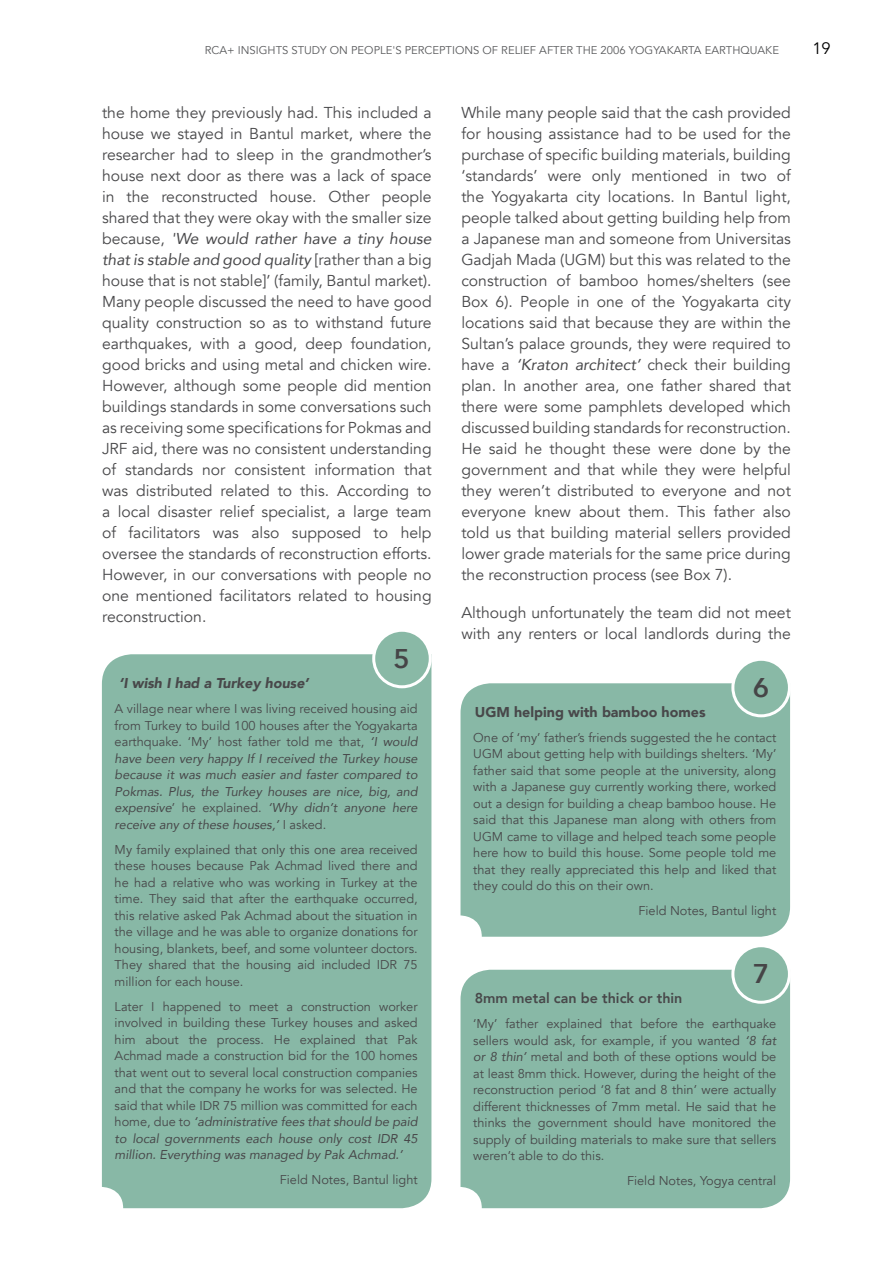
<style>
.page{position:relative;width:893px;height:1263px;background:#fff}
.page>*{position:absolute;margin:0;border:0;box-sizing:border-box;transform-origin:0 0}
.t1{font:600 27px "Avenir Next";color:#464547}
.t2{font:16.5px "Avenir";color:#000}
.t3{font:15.75px/21px "Avenir";color:#48484a;text-align:justify}
.t4{font:900 14.25px "Avenir";color:#48484a}
.t5{font:800 14.25px "Avenir";color:#48484a}
.t6{font:italic 900 14.25px "Avenir";color:#48484a}
.t7{font:12.75px/16.5px "Avenir";color:#48484a;text-align:justify}
.t8{font:italic 12.75px/16.5px "Avenir";color:#48484a;text-align:justify}
.t9{font:11.25px "Avenir";color:#58595b}
.s1{font-style:italic}
.s2{font-style:normal}
</style>
<div class="page">
<div style="left:102px;top:654px;width:329px;height:554px;background:#88b8a6"></div>
<div style="left:374px;top:630px;width:56px;height:57px;background:#89b9a6;border-radius:50%"></div>
<div style="left:372px;top:629px;width:60px;height:59px;border:3px solid #fff;border-radius:50%"></div>
<div style="left:460px;top:683px;width:330px;height:254px;background:#88b8a6"></div>
<div style="left:733px;top:659px;width:56px;height:57px;background:#89b9a6;border-radius:50%"></div>
<div style="left:731px;top:658px;width:60px;height:59px;border:3px solid #fff;border-radius:50%"></div>
<div style="left:460px;top:970px;width:330px;height:238px;background:#88b8a6"></div>
<div style="left:733px;top:946px;width:56px;height:56px;background:#89b9a6;border-radius:50%"></div>
<div style="left:731px;top:944px;width:60px;height:60px;border:3px solid #fff;border-radius:50%"></div>
<p class="t9" style="left:205px;top:43px;width:576px">RCA+ INSIGHTS STUDY ON PEOPLE'S PERCEPTIONS OF RELIEF AFTER THE 2006 YOGYAKARTA EARTHQUAKE</p>
<p class="t2" style="left:812px;top:39px;width:20px">19</p>
<p class="t3" style="left:102px;top:102px;width:331px">the home they previously had. This included a house we stayed in Bantul market, where the researcher had to sleep in the grandmother’s house next door as there was a lack of space in the reconstructed house. Other people shared that they were okay with the smaller size because, <span class="s1">'We would rather have a tiny house that is stable and good quality</span> [rather than a big house that is not stable]’ (family, Bantul market).<br>Many people discussed the need to have good quality construction so as to withstand future earthquakes, with a good, deep foundation, good bricks and using metal and chicken wire.<br>However, although some people did mention buildings standards in some conversations such as receiving some specifications for Pokmas and JRF aid, there was no consistent understanding of standards nor consistent information that was distributed related to this. According to a local disaster relief specialist, a large team of facilitators was also supposed to help oversee the standards of reconstruction efforts.<br>However, in our conversations with people no one mentioned facilitators related to housing reconstruction.</p>
<p class="t3" style="left:461px;top:102px;width:331px">While many people said that the cash provided for housing assistance had to be used for the purchase of specific building materials, building ‘standards’ were only mentioned in two of the Yogyakarta city locations. In Bantul light, people talked about getting building help from a Japanese man and someone from Universitas Gadjah Mada (UGM) but this was related to the construction of bamboo homes/shelters (see Box 6). People in one of the Yogyakarta city locations said that because they are within the Sultan’s palace grounds, they were required to have a <span class="s1">‘Kraton architect’</span> check their building plan. In another area, one father shared that there were some pamphlets developed which discussed building standards for reconstruction.<br>He said he thought these were done by the government and that while they were helpful they weren’t distributed to everyone and not everyone knew about them. This father also told us that building material sellers provided lower grade materials for the same price during the reconstruction process (see Box 7).</p>
<p class="t3" style="left:461px;top:602px;width:331px">Although unfortunately the team did not meet with any renters or local landlords during the</p>
<h1 class="t1" style="left:393px;top:635px;width:18px">5</h1>
<p class="t6" style="left:119px;top:671px;width:191px">‘I wish I had a Turkey house’</p>
<p class="t8" style="left:115px;top:700px;width:305px"><span class="s2">A village near where I was living received housing aid from Turkey to build 100 houses after the Yogyakarta earthquake. ‘My’ host father told me that,</span> ‘I would have been very happy If I received the Turkey house because it was much easier and faster compared to Pokmas. Plus, the Turkey houses are nice, big, and expensive<span class="s2">’ he explained.</span> ‘Why didn’t anyone here receive any of these houses,’ <span class="s2">I asked.</span></p>
<p class="t7" style="left:115px;top:841px;width:305px">My family explained that only this one area received these houses because Pak Achmad lived there and he had a relative who was working in Turkey at the time. They said that after the earthquake occurred, this relative asked Pak Achmad about the situation in the village and he was able to organize donations for housing, blankets, beef, and some volunteer doctors.<br>They shared that the housing aid included IDR 75 million for each house.</p>
<p class="t7" style="left:115px;top:998px;width:305px">Later I happened to meet a construction worker involved in building these Turkey houses and asked him about the process. He explained that Pak Achmad made a construction bid for the 100 homes that went out to several local construction companies and that the company he works for was selected. He said that while IDR 75 million was committed for each home, due to <span class="s1">‘administrative fees that should be paid to local governments each house only cost IDR 45 million. Everything was managed by Pak Achmad.’</span></p>
<p class="t7" style="left:280px;top:1172px;width:139px">Field Notes, Bantul light</p>
<h1 class="t1" style="left:753px;top:664px;width:18px">6</h1>
<p class="t4" style="left:475px;top:700px;width:232px">UGM helping with bamboo homes</p>
<p class="t7" style="left:473px;top:729px;width:305px">One of ‘my’ father’s friends suggested the he contact UGM about getting help with buildings shelters. ‘My’ father said that some people at the university, along with a Japanese guy currently working there, worked out a design for building a cheap bamboo house. He said that this Japanese man along with others from UGM came to village and helped teach some people here how to build this house. Some people told me that they really appreciated this help and liked that they could do this on their own.</p>
<p class="t7" style="left:638px;top:903px;width:139px">Field Notes, Bantul light</p>
<h1 class="t1" style="left:753px;top:951px;width:18px">7</h1>
<p class="t5" style="left:475px;top:987px;width:209px">8mm metal can be thick or thin</p>
<p class="t7" style="left:473px;top:1016px;width:305px">‘My’ father explained that before the earthquake sellers would ask, for example, if you wanted <span class="s1">‘8 fat or 8 thin’</span> metal and both of these options would be at least 8mm thick. However, during the height of the reconstruction period ‘8 fat and 8 thin’ were actually different thicknesses of 7mm metal. He said that he thinks the government should have monitored the supply of building materials to make sure that sellers weren’t able to do this.</p>
<p class="t7" style="left:627px;top:1173px;width:151px">Field Notes, Yogya central</p>
</div>
